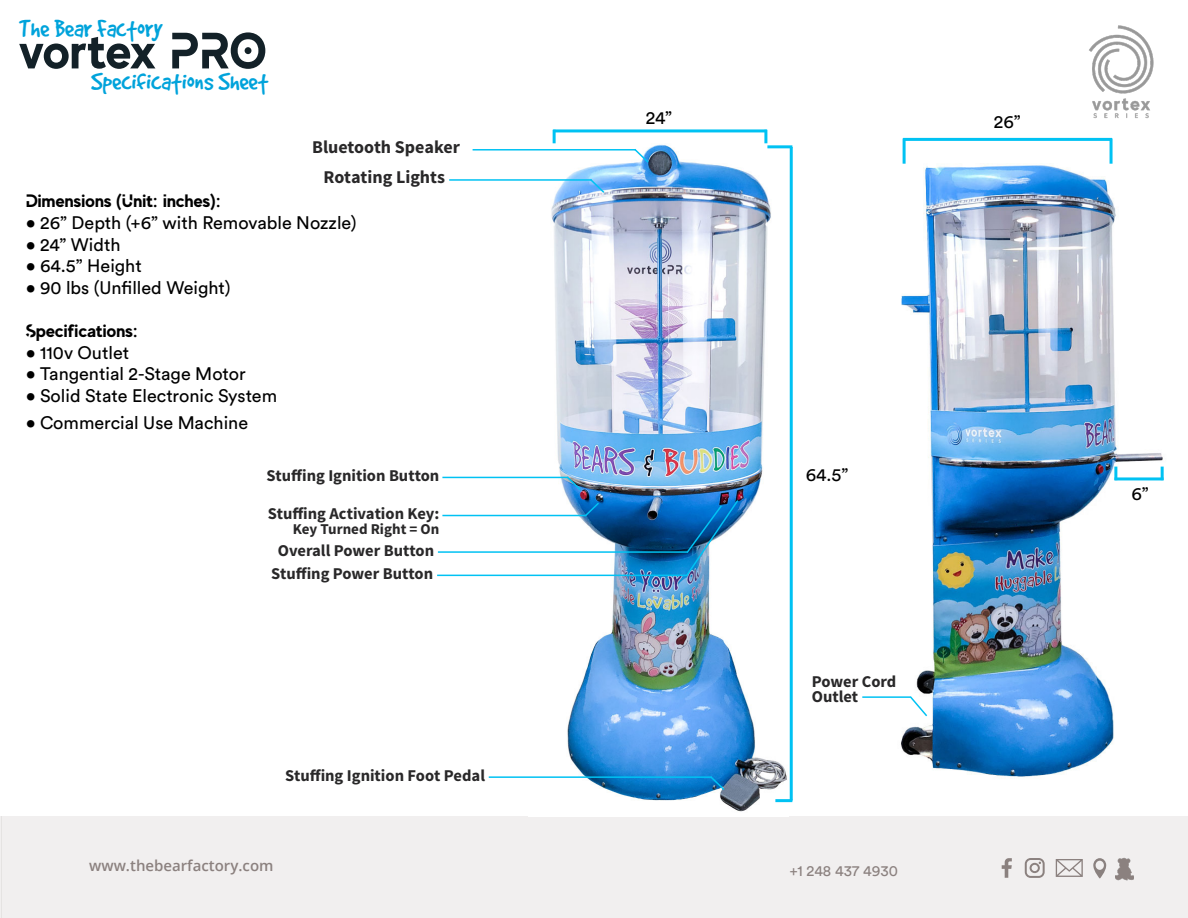
<style>
.page{position:relative;width:1188px;height:918px;background:#fff}
.page>*{position:absolute;margin:0;border:0;box-sizing:border-box;transform-origin:0 0}
.t1{font:700 51px "MADE Evolve Sans EVO";letter-spacing:-.005em;color:#132128}
.t2{font:27px "Good Dog";color:#00a3db}
.t3{font:18px "Circular Std";color:#000}
.t4{font:700 18px "MADE Evolve Sans EVO";color:#000}
.t5{font:700 18px/30.6px "Source Sans Pro";color:#292829;text-align:center}
.t6{font:700 16.5px/23.5px "Source Sans Pro";color:#292829;text-align:center}
.t7{font:600 15px "Open Sans";color:#8b817f}
.t8{font:700 15px "Source Sans Pro";color:#292829}
.t9{font:15px "Circular Std";color:#8b817f}
</style>
<div class="page">
<div style="left:1px;top:816px;width:1187px;height:102px;background:#f1efef"></div>
<svg style="left:1002px;top:858px;width:10px;height:20px"></svg>
<svg style="left:1025px;top:858px;width:20px;height:20px"></svg>
<svg style="left:1056px;top:859px;width:27px;height:18px"></svg>
<img style="left:1115px;top:857px;width:19px;height:24px">
<svg style="left:1093px;top:858px;width:13px;height:20px"></svg>
<hr style="left:0;top:816px;width:1px;height:101px;background:#b8b2b0">
<img style="left:1089px;top:25px;width:65px;height:94px">
<img style="left:901px;top:151px;width:263px;height:626px">
<img style="left:528px;top:139px;width:261px;height:678px">
<hr style="left:767px;top:145px;width:25px;height:3px;background:#00c2f3">
<hr style="left:790px;top:147px;width:3px;height:654px;background:#00c2f3">
<hr style="left:775px;top:799px;width:17px;height:3px;background:#00c2f3">
<svg style="left:553px;top:132px;width:3px;height:11px"></svg>
<hr style="left:553px;top:129px;width:214px;height:3px;background:#00c2f3">
<svg style="left:764px;top:132px;width:3px;height:11px"></svg>
<hr style="left:903px;top:138px;width:3px;height:26px;background:#00c2f3">
<hr style="left:903px;top:138px;width:209px;height:3px;background:#00c2f3">
<hr style="left:1110px;top:138px;width:3px;height:26px;background:#00c2f3">
<svg style="left:1114px;top:467px;width:3px;height:13px"></svg>
<hr style="left:1115px;top:477px;width:49px;height:3px;background:#00c2f3">
<svg style="left:1161px;top:467px;width:3px;height:13px"></svg>
<hr style="left:442px;top:477px;width:126px;height:1px;background:#00c2f3">
<svg style="left:565px;top:475px;width:18px;height:17px"></svg>
<hr style="left:442px;top:515px;width:144px;height:1px;background:#00c2f3">
<svg style="left:583px;top:501px;width:18px;height:17px"></svg>
<hr style="left:438px;top:551px;width:250px;height:2px;background:#00c2f3">
<hr style="left:437px;top:575px;width:250px;height:1px;background:#00c2f3">
<img style="left:684px;top:498px;width:56px;height:80px">
<hr style="left:473px;top:149px;width:163px;height:2px;background:#00c2f3">
<svg style="left:633px;top:147px;width:17px;height:17px"></svg>
<hr style="left:449px;top:179px;width:143px;height:2px;background:#00c2f3">
<svg style="left:588px;top:177px;width:18px;height:17px"></svg>
<hr style="left:489px;top:776px;width:223px;height:2px;background:#00c2f3">
<svg style="left:709px;top:775px;width:17px;height:17px"></svg>
<hr style="left:862px;top:696px;width:49px;height:2px;background:#00c2f3">
<svg style="left:908px;top:695px;width:21px;height:23px"></svg>
<h2 class="t2" style="left:19px;top:14px;width:145px">The Bear Factory</h2>
<h1 class="t1" style="left:19px;top:18px;width:249px">vortex PRO</h1>
<h2 class="t2" style="left:91px;top:67px;width:179px">Specifications Sheet</h2>
<p class="t5" style="left:312px;top:132px;width:149px">Bluetooth Speaker<br>Rotating Lights</p>
<p class="t4" style="left:26px;top:190px;width:197px">Dimensions (Unit: Inches):</p>
<p class="t3" style="left:26px;top:212px;width:332px">• 26” Depth (+6” with Removable Nozzle)</p>
<p class="t3" style="left:26px;top:233px;width:96px">• 24” Width</p>
<p class="t3" style="left:26px;top:255px;width:118px">• 64.5” Height</p>
<p class="t3" style="left:26px;top:277px;width:206px">• 90 lbs (Unfilled Weight)</p>
<p class="t4" style="left:26px;top:319px;width:114px">Specifications:</p>
<p class="t3" style="left:26px;top:341px;width:105px">• 110v Outlet</p>
<p class="t3" style="left:26px;top:363px;width:222px">• Tangential 2-Stage Motor</p>
<p class="t3" style="left:26px;top:385px;width:253px">• Solid State Electronic System</p>
<p class="t3" style="left:26px;top:412px;width:224px">• Commercial Use Machine</p>
<p class="t6" style="left:266px;top:465px;width:174px">Stuffing Ignition Button</p>
<p class="t6" style="left:268px;top:503px;width:173px">Stuffing Activation Key:</p>
<p class="t8" style="left:293px;top:520px;width:148px">Key Turned Right = On</p>
<p class="t6" style="left:271px;top:539px;width:165px">Overall Power Button<br>Stuffing Power Button</p>
<p class="t6" style="left:285px;top:764px;width:202px">Stuffing Ignition Foot Pedal</p>
<p class="t3" style="left:646px;top:107px;width:28px">24”</p>
<p class="t3" style="left:994px;top:110px;width:28px">26”</p>
<p class="t3" style="left:806px;top:464px;width:44px">64.5”</p>
<p class="t6" style="left:812px;top:675px;width:86px;line-height:15px;text-align:left">Power Cord<br>Outlet</p>
<p class="t7" style="left:89px;top:856px;width:186px">www.thebearfactory.com</p>
<p class="t9" style="left:790px;top:861px;width:110px">+1 248 437 4930</p>
<p class="t3" style="left:1131px;top:482px;width:19px">6”</p>
</div>
